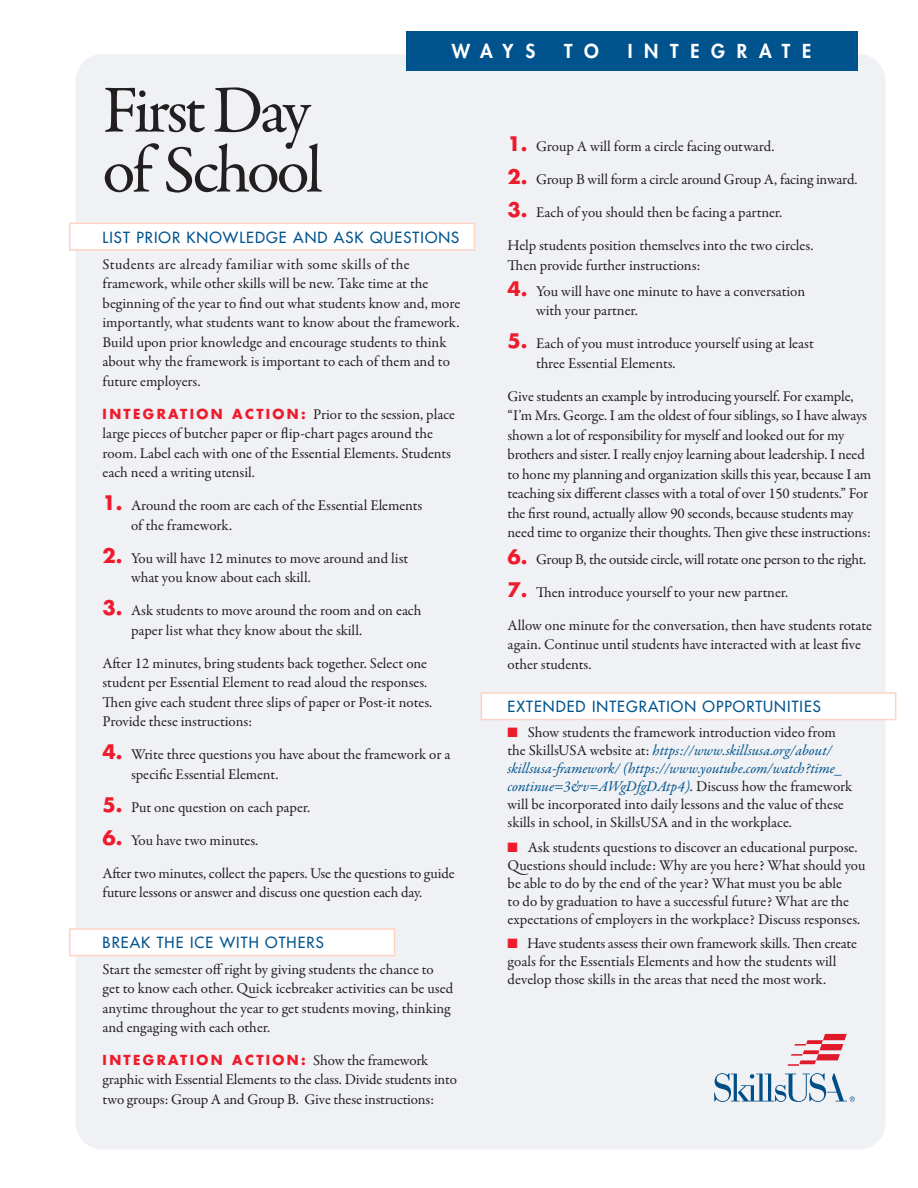
<style>
.page{position:relative;width:918px;height:1188px;background:#fff}
.page>*{position:absolute;margin:0;border:0;box-sizing:border-box;transform-origin:0 0}
.Bullets{font:67.5px/60px "Garamond Premr Pro";letter-spacing:-.05em;color:#231f20}
.Bullets-2{font:800 18.75px "Futura Std";letter-spacing:.625em;color:#fff}
.Bullets-3{font:15px/19.5px "Garamond Premr Pro";letter-spacing:-.005em;color:#231f20}
.Bullets-4{font:500 15px "Futura Std";letter-spacing:.07em;color:#00538d}
.Bullets-5{font:700 13.5px "Futura Std";letter-spacing:.175em;color:#ee1b2c}
.s1{font-family:"Futura Std";font-weight:700;font-size:13.5px;color:#ee1b2c}
.s2{font-family:"Futura Std";font-weight:700;font-size:19.5px;color:#ee1b2c}
.s3{font-family:"Garamond Premr Pro";font-weight:400;font-size:15px;color:#231f20}
.s4{color:#ee1b2c}
.s5{font-style:italic;color:#00538d}
</style>
<div class="page">
<div style="left:76px;top:54px;width:810px;height:1096px;background:#eff1f4;border-radius:27px"></div>
<div style="left:481px;top:692px;width:415px;height:28px;background:#fff;border:2px solid #fcd3c4"></div>
<div style="left:69px;top:928px;width:326px;height:28px;background:#fff;border:2px solid #fcd3c4"></div>
<svg style="left:788px;top:1034px;width:59px;height:32px"></svg>
<svg style="left:714px;top:1073px;width:141px;height:29px"></svg>
<div style="left:406px;top:31px;width:451px;height:40px;background:#00538d"></div>
<div style="left:69px;top:223px;width:406px;height:28px;background:#fff;border:2px solid #fcd3c4"></div>
<p class="Bullets-2" style="left:452px;top:40px;width:85px">WAYS</p>
<p class="Bullets-2" style="left:564px;top:40px;width:36px">T O</p>
<p class="Bullets-2" style="left:628px;top:40px;width:185px">INTEGRATE</p>
<p class="Bullets" style="left:103px;top:82px;width:222px">First Day of School</p>
<p class="Bullets-4" style="left:103px;top:228px;width:358px">LIST PRIOR KNOWLEDGE AND ASK QUESTIONS</p>
<p class="Bullets-3" style="left:103px;top:255px;width:359px">Students are already familiar with some skills of the framework, while other skills will be new. Take time at the beginning of the year to find out what students know and, more importantly, what students want to know about the framework.<br>Build upon prior knowledge and encourage students to think about why the framework is important to each of them and to future employers.</p>
<p class="Bullets-3" style="left:103px;top:405px;width:354px"><span class="s1">I N T E G R AT I O N A C T I O N :</span> Prior to the session, place large pieces of butcher paper or flip-chart pages around the room. Label each with one of the Essential Elements. Students each need a writing utensil.</p>
<p class="Bullets-3" style="left:131px;top:496px;width:293px;text-indent:-28px"><span class="s2">1.</span> Around the room are each of the Essential Elements of the framework.</p>
<p class="Bullets-3" style="left:131px;top:549px;width:279px;text-indent:-28px"><span class="s2">2.</span> You will have 12 minutes to move around and list what you know about each skill.</p>
<p class="Bullets-3" style="left:131px;top:601px;width:292px;text-indent:-28px"><span class="s2">3.</span> Ask students to move around the room and on each paper list what they know about the skill.</p>
<p class="Bullets-3" style="left:103px;top:654px;width:331px">After 12 minutes, bring students back together. Select one student per Essential Element to read aloud the responses.<br>Then give each student three slips of paper or Post-it notes.<br>Provide these instructions:</p>
<p class="Bullets-3" style="left:131px;top:745px;width:321px;text-indent:-28px"><span class="s2">4.</span> Write three questions you have about the framework or a specific Essential Element.</p>
<p class="Bullets-3" style="left:103px;top:798px;width:209px"><span class="s2">5.</span> Put one question on each paper.</p>
<p class="Bullets-3" style="left:103px;top:831px;width:157px"><span class="s2">6.</span> You have two minutes.</p>
<p class="Bullets-3" style="left:103px;top:864px;width:354px">After two minutes, collect the papers. Use the questions to guide future lessons or answer and discuss one question each day.</p>
<p class="Bullets-4" style="left:103px;top:933px;width:223px">BREAK THE ICE WITH OTHERS</p>
<p class="Bullets-3" style="left:103px;top:960px;width:352px">Start the semester off right by giving students the chance to get to know each other. Quick icebreaker activities can be used anytime throughout the year to get students moving, thinking and engaging with each other.</p>
<p class="Bullets-5" style="left:103px;top:1051px;width:327px">INTEGRATION ACTION: <span class="s3">Show the framework</span></p>
<p class="Bullets-3" style="left:103px;top:1070px;width:356px">graphic with Essential Elements to the class. Divide students into two groups: Group A and Group B. Give these instructions:</p>
<p class="Bullets-3" style="left:508px;top:137px;width:268px"><span class="s2">1.</span> Group A will form a circle facing outward.</p>
<p class="Bullets-3" style="left:508px;top:170px;width:351px"><span class="s2">2.</span> Group B will form a circle around Group A, facing inward.</p>
<p class="Bullets-3" style="left:508px;top:203px;width:276px"><span class="s2">3.</span> Each of you should then be facing a partner.</p>
<p class="Bullets-3" style="left:508px;top:236px;width:307px">Help students position themselves into the two circles.<br>Then provide further instructions:</p>
<p class="Bullets-3" style="left:536px;top:282px;width:271px;text-indent:-28px"><span class="s2">4.</span> You will have one minute to have a conversation with your partner.</p>
<p class="Bullets-3" style="left:536px;top:334px;width:279px;text-indent:-28px"><span class="s2">5.</span> Each of you must introduce yourself using at least three Essential Elements.</p>
<p class="Bullets-3" style="left:508px;top:387px;width:365px">Give students an example by introducing yourself. For example, “I’m Mrs. George. I am the oldest of four siblings, so I have always shown a lot of responsibility for myself and looked out for my brothers and sister. I really enjoy learning about leadership. I need to hone my planning and organization skills this year, because I am teaching six different classes with a total of over 150 students.” For the first round, actually allow 90 seconds, because students may need time to organize their thoughts. Then give these instructions:</p>
<p class="Bullets-3" style="left:508px;top:550px;width:360px"><span class="s2">6.</span> Group B, the outside circle, will rotate one person to the right.</p>
<p class="Bullets-3" style="left:508px;top:583px;width:282px"><span class="s2">7.</span> Then introduce yourself to your new partner.</p>
<p class="Bullets-3" style="left:508px;top:616px;width:366px">Allow one minute for the conversation, then have students rotate again. Continue until students have interacted with at least five other students.</p>
<p class="Bullets-4" style="left:508px;top:697px;width:315px">EXTENDED INTEGRATION OPPORTUNITIES</p>
<p class="Bullets-3" style="left:508px;top:724px;width:346px;line-height:18px"><span class="s4">■</span> Show students the framework introduction video from the SkillsUSA website at: <span class="s5">https://www.skillsusa.org/about/ skillsusa-framework/ (https://www.youtube.com/watch?time_ continue=3&amp;v=AWgDfgDAtp4)</span>. Discuss how the framework will be incorporated into daily lessons and the value of these skills in school, in SkillsUSA and in the workplace.</p>
<p class="Bullets-3" style="left:508px;top:838px;width:360px;line-height:18px"><span class="s4">■</span> Ask students questions to discover an educational purpose.<br>Questions should include: Why are you here? What should you be able to do by the end of the year? What must you be able<br>to do by graduation to have a successful future? What are the expectations of employers in the workplace? Discuss responses.</p>
<p class="Bullets-3" style="left:508px;top:935px;width:351px;line-height:18px"><span class="s4">■</span> Have students assess their own framework skills. Then create goals for the Essentials Elements and how the students will develop those skills in the areas that need the most work.</p>
</div>
